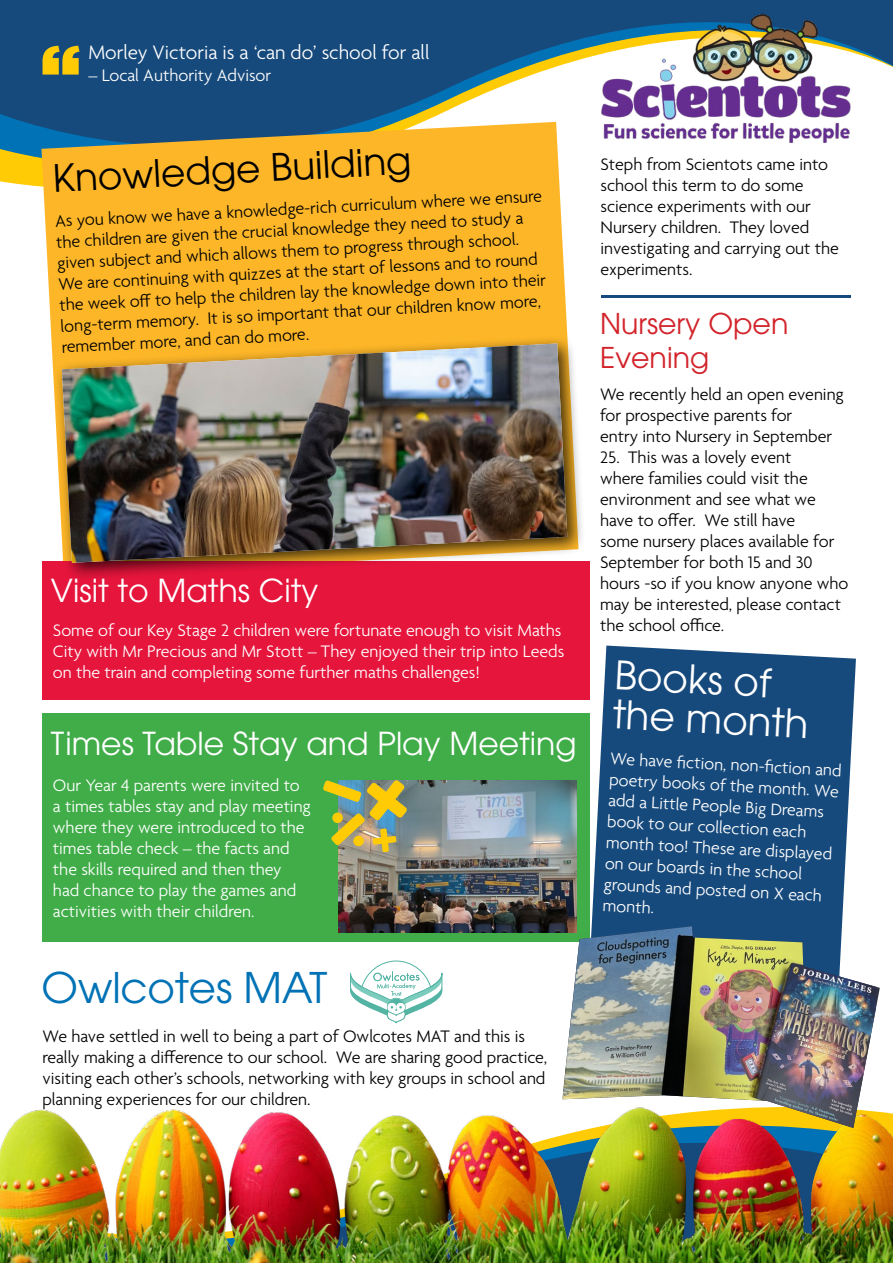
<style>
.page{position:relative;width:893px;height:1263px;background:#fff}
.page>*{position:absolute;margin:0;border:0;box-sizing:border-box;transform-origin:0 0}
.t1{font:42px "ITC Avant Garde Pro";letter-spacing:-.005em;color:#0072b5}
.t2{font:39px/39px "ITC Avant Garde Pro";color:#fff}
.t3{font:37.5px "ITC Avant Garde Pro";color:#000}
.t4{font:31.5px "ITC Avant Garde Pro";color:#fff}
.t5{font:28.5px/34.5px "ITC Avant Garde Pro";color:#d2232a}
.t6{font:300 21px "Agenda";color:#fff}
.t7{font:300 18px/21px "Agenda";color:#000}
.t8{font:300 18px/21px "Agenda";color:#fff}
</style>
<div class="page">
<svg style="left:0;top:0;width:893px;height:187px;fill:#174a7c"></svg>
<svg style="left:43px;top:46px;width:36px;height:29px"></svg>
<img style="left:0;top:1109px;width:893px;height:154px">
<svg style="left:41px;top:122px;width:537px;height:265px;background:#f0b437"></svg>
<hr style="left:600px;top:295px;width:250px;height:2px;background:#174a7c">
<svg style="left:589px;top:645px;width:267px;height:281px;background:#295885"></svg>
<div style="left:42px;top:561px;width:547px;height:139px;background:#e6153c"></div>
<img style="left:595px;top:4px;width:261px;height:145px">
<div style="left:42px;top:713px;width:547px;height:229px;background:#41ad49"></div>
<img style="left:338px;top:780px;width:239px;height:152px">
<svg style="left:350px;top:960px;width:93px;height:63px"></svg>
<img style="left:562px;top:926px;width:314px;height:202px">
<div style="left:54px;top:335px;width:532px;height:246px;background:#000;opacity:.75"></div>
<img style="left:62px;top:343px;width:505px;height:220px">
<img style="left:323px;top:780px;width:84px;height:72px">
<div style="left:353px;top:836px;width:11px;height:10px;background:#ffcb05;border-radius:50%"></div>
<div style="left:332px;top:812px;width:11px;height:11px;background:#ffcb05;border-radius:50%"></div>
<p class="t6" style="left:88px;top:41px;width:343px">Morley Victoria is a ‘can do’ school for all</p>
<p class="t8" style="left:88px;top:66px;width:184px">– Local Authority Advisor</p>
<p class="t3" style="left:52px;top:155px;width:360px;rotate:-3deg">Knowledge Building</p>
<p class="t7" style="left:55px;top:212px;width:489px;rotate:-3deg">As you know we have a knowledge-rich curriculum where we ensure the children are given the crucial knowledge they need to study a given subject and which allows them to progress through school.<br>We are continuing with quizzes at the start of lessons and to round the week off to help the children lay the knowledge down into their long-term memory. It is so important that our children know more, remember more, and can do more.</p>
<p class="t4" style="left:51px;top:571px;width:269px">Visit to Maths City</p>
<p class="t8" style="left:53px;top:621px;width:513px">Some of our Key Stage 2 children were fortunate enough to visit Maths<br>City with Mr Precious and Mr Stott – They enjoyed their trip into Leeds on the train and completing some further maths challenges!</p>
<p class="t4" style="left:51px;top:724px;width:527px">Times Table Stay and Play Meeting</p>
<p class="t8" style="left:53px;top:776px;width:259px">Our Year 4 parents were invited to a times tables stay and play meeting where they were introduced to the times table check – the facts and the skills required and then they had chance to play the games and activities with their children.</p>
<p class="t1" style="left:41px;top:961px;width:287px">Owlcotes MAT</p>
<p class="t7" style="left:43px;top:1026px;width:506px">We have settled in well to being a part of Owlcotes MAT and this is really making a difference to our school. We are sharing good practice, visiting each other’s schools, networking with key groups in school and planning experiences for our children.</p>
<p class="t7" style="left:600px;top:155px;width:240px">Steph from Scientots came into school this term to do some science experiments with our<br>Nursery children. They loved investigating and carrying out the experiments.</p>
<p class="t5" style="left:600px;top:306px;width:190px">Nursery Open<br>Evening</p>
<p class="t7" style="left:600px;top:384px;width:245px">We recently held an open evening for prospective parents for<br>entry into Nursery in September</p>
<p class="t7" style="left:600px;top:447px;width:250px">25. This was a lovely event<br>where families could visit the environment and see what we have to offer. We still have<br>some nursery places available for<br>September for both 15 and 30 hours -so if you know anyone who may be interested, please contact the school office.</p>
<p class="t2" style="left:616px;top:655px;width:198px;rotate:3deg">Books of the month</p>
<p class="t8" style="left:611px;top:749px;width:233px;rotate:3deg">We have fi ction, non-fi ction and poetry books of the month. We add a Little People Big Dreams book to our collection each month too! These are displayed on our boards in the school grounds and posted on X each month.</p>
</div>
